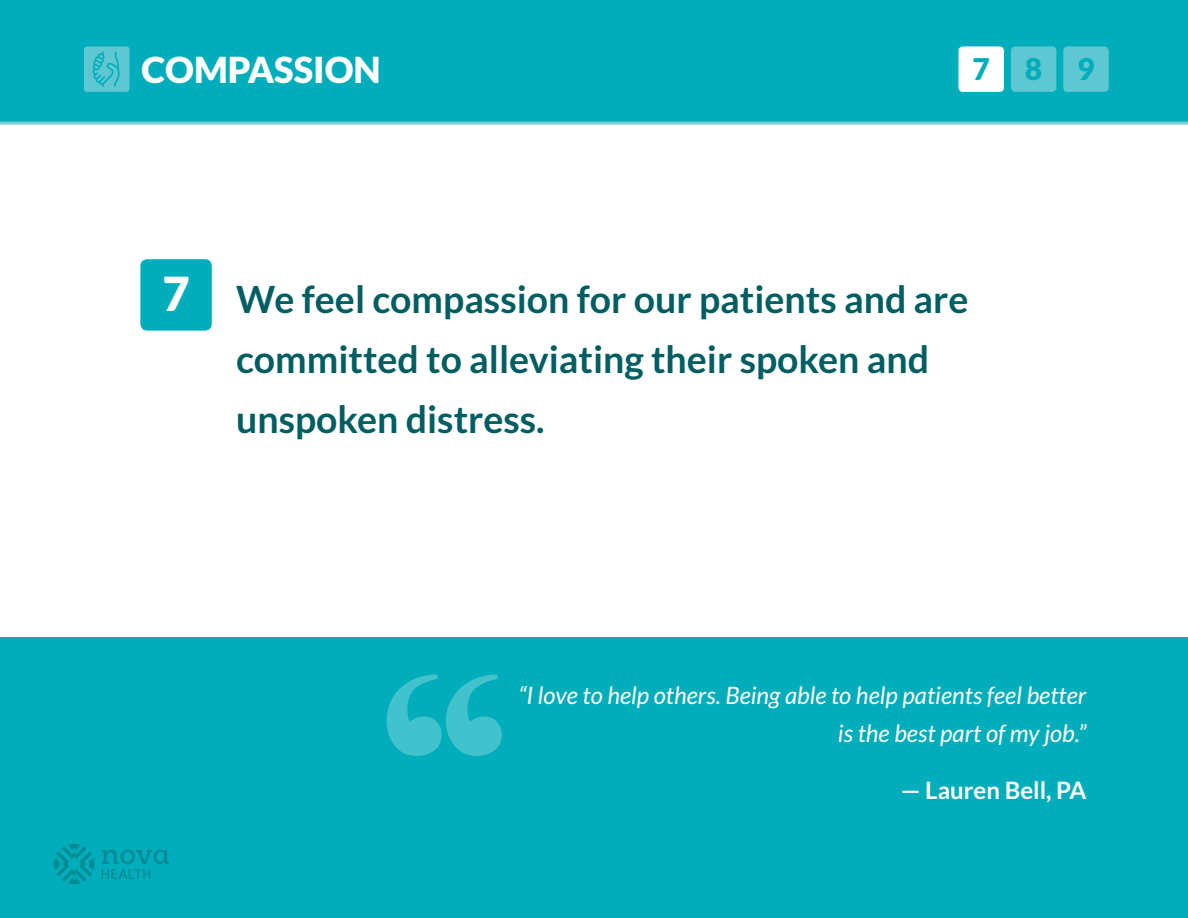
<style>
.page{position:relative;width:1188px;height:918px;background:#fff}
.page>*{position:absolute;margin:0;border:0;box-sizing:border-box;transform-origin:0 0}
.t1{font:900 47.1px "Lato";color:#fff}
.t2{font:700 37.5px/60px "Lato";color:#005e62}
.t3{font:900 36px "Lato";color:#fff}
.t4{font:900 30px "Lato";color:#00adbb}
.t5{font:italic 24px/37.5px "Lato";color:#fff;text-align:right}
.t6{font:700 24px "Lato";color:#fff}
</style>
<div class="page">
<div style="left:0;top:0;width:1188px;height:123px;background:#00adbb"></div>
<hr style="left:0;top:122px;width:1188px;height:3px;background:#7dcfd8">
<div style="left:959px;top:46px;width:45px;height:46px;background:#fff;border-radius:4px"></div>
<div style="left:1011px;top:46px;width:45px;height:46px;background:#5ec7d2;border-radius:4px"></div>
<div style="left:1063px;top:46px;width:46px;height:46px;background:#5ec7d2;border-radius:4px"></div>
<div style="left:140px;top:259px;width:72px;height:72px;background:#00adbb;border-radius:7px"></div>
<svg style="left:84px;top:46px;width:45px;height:46px;background:#50c3ce"></svg>
<div style="left:0;top:637px;width:1188px;height:281px;background:#00adbb"></div>
<svg style="left:387px;top:675px;width:115px;height:81px"></svg>
<p class="t3" style="left:142px;top:49px;width:241px">COMPASSION</p>
<p class="t4" style="left:973px;top:51px;width:124px">789</p>
<p class="t1" style="left:162px;top:267px;width:29px">7</p>
<p class="t2" style="left:236px;top:269px;width:734px">We feel compassion for our patients and are committed to alleviating their spoken and unspoken distress.</p>
<p class="t5" style="left:518px;top:678px;width:570px">“I love to help others. Being able to help patients feel better is the best part of my job.”</p>
<p class="t6" style="left:900px;top:776px;width:188px">— Lauren Bell, PA</p>
</div>
